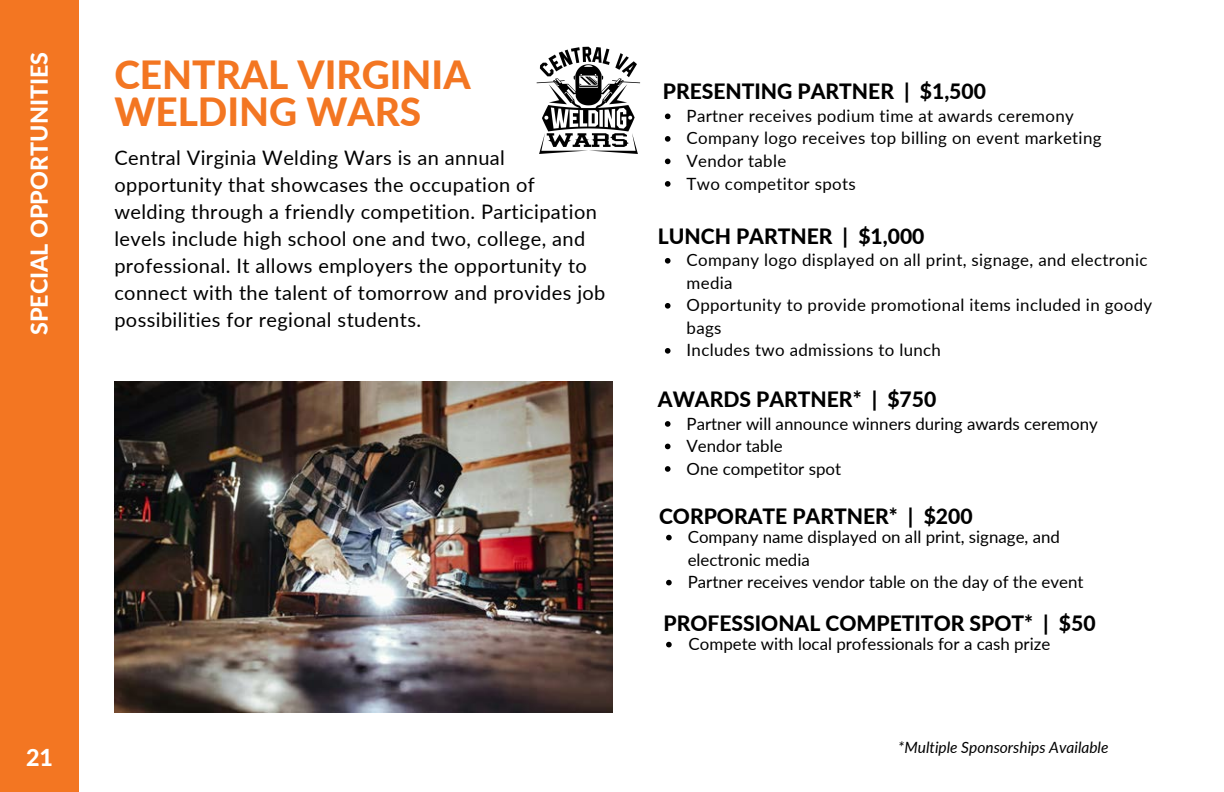
<style>
.page{position:relative;width:1224px;height:792px;background:#fff}
.page>*{position:absolute;margin:0;border:0;box-sizing:border-box;transform-origin:0 0}
.t1{font:800 38.8px/37.6px "Lato";color:#f37622}
.t2{font:800 23.2px "Lato";color:#fff}
.t3{font:800 21px "Lato";color:#000}
.t4{font:20px/27px "Lato";letter-spacing:.02em;color:#000}
.t5{font:16.8px/22.6px "Lato";letter-spacing:.02em;color:#000}
.t6{font:16.8px/22.6px "Lato";color:#000}
.t7{font:italic 15.6px "Lato";color:#000}
</style>
<div class="page">
<div style="left:0;top:0;width:79px;height:792px;background:#f37622"></div>
<img style="left:114px;top:381px;width:498px;height:331px">
<img style="left:536px;top:46px;width:104px;height:108px">
<svg style="left:665px;top:114px;width:6px;height:5px"></svg>
<svg style="left:665px;top:136px;width:6px;height:6px"></svg>
<svg style="left:665px;top:159px;width:6px;height:5px"></svg>
<svg style="left:665px;top:181px;width:6px;height:6px"></svg>
<svg style="left:665px;top:421px;width:6px;height:6px"></svg>
<svg style="left:665px;top:444px;width:6px;height:5px"></svg>
<svg style="left:665px;top:466px;width:6px;height:6px"></svg>
<svg style="left:665px;top:258px;width:6px;height:6px"></svg>
<svg style="left:665px;top:303px;width:6px;height:6px"></svg>
<svg style="left:665px;top:348px;width:6px;height:6px"></svg>
<svg style="left:666px;top:535px;width:6px;height:5px"></svg>
<svg style="left:666px;top:580px;width:6px;height:5px"></svg>
<svg style="left:666px;top:642px;width:6px;height:5px"></svg>
<h3 class="t2" style="left:25px;top:335px;width:285px;rotate:-90deg">SPECIAL OPPORTUNITIES</h3>
<p class="t2" style="left:26px;top:743px;width:29px">21</p>
<h2 class="t1" style="left:114px;top:55px;width:358px">CENTRAL VIRGINIA<br>WELDING WARS</h2>
<p class="t4" style="left:114px;top:143px;width:493px">Central Virginia Welding Wars is an annual opportunity that showcases the occupation of welding through a friendly competition. Participation levels include high school one and two, college, and professional. It allows employers the opportunity to connect with the talent of tomorrow and provides job possibilities for regional students.</p>
<p class="t3" style="left:663px;top:79px;width:325px">PRESENTING PARTNER | $1,500</p>
<h2 class="t5" style="left:687px;top:104px;width:389px">Partner receives podium time at awards ceremony</h2>
<p class="t5" style="left:687px;top:127px;width:417px">Company logo receives top billing on event marketing</p>
<p class="t5" style="left:687px;top:149px;width:101px">Vendor table</p>
<p class="t5" style="left:687px;top:172px;width:171px">Two competitor spots</p>
<h2 class="t3" style="left:658px;top:223px;width:268px">LUNCH PARTNER | $1,000</h2>
<p class="t5" style="left:687px;top:249px;width:462px">Company logo displayed on all print, signage, and electronic media</p>
<p class="t5" style="left:687px;top:294px;width:467px">Opportunity to provide promotional items included in goody bags</p>
<p class="t5" style="left:687px;top:339px;width:256px">Includes two admissions to lunch</p>
<h2 class="t3" style="left:658px;top:386px;width:280px">AWARDS PARTNER* | $750</h2>
<p class="t6" style="left:687px;top:412px;width:413px">Partner will announce winners during awards ceremony</p>
<p class="t6" style="left:687px;top:434px;width:98px">Vendor table</p>
<p class="t6" style="left:687px;top:457px;width:156px">One competitor spot</p>
<h2 class="t3" style="left:659px;top:504px;width:315px">CORPORATE PARTNER* | $200</h2>
<p class="t6" style="left:688px;top:525px;width:374px">Company name displayed on all print, signage, and electronic media</p>
<p class="t6" style="left:688px;top:570px;width:397px">Partner receives vendor table on the day of the event</p>
<h2 class="t3" style="left:664px;top:610px;width:434px">PROFESSIONAL COMPETITOR SPOT* | $50</h2>
<p class="t6" style="left:689px;top:632px;width:363px">Compete with local professionals for a cash prize</p>
<p class="t7" style="left:898px;top:738px;width:212px">*Multiple Sponsorships Available</p>
</div>
